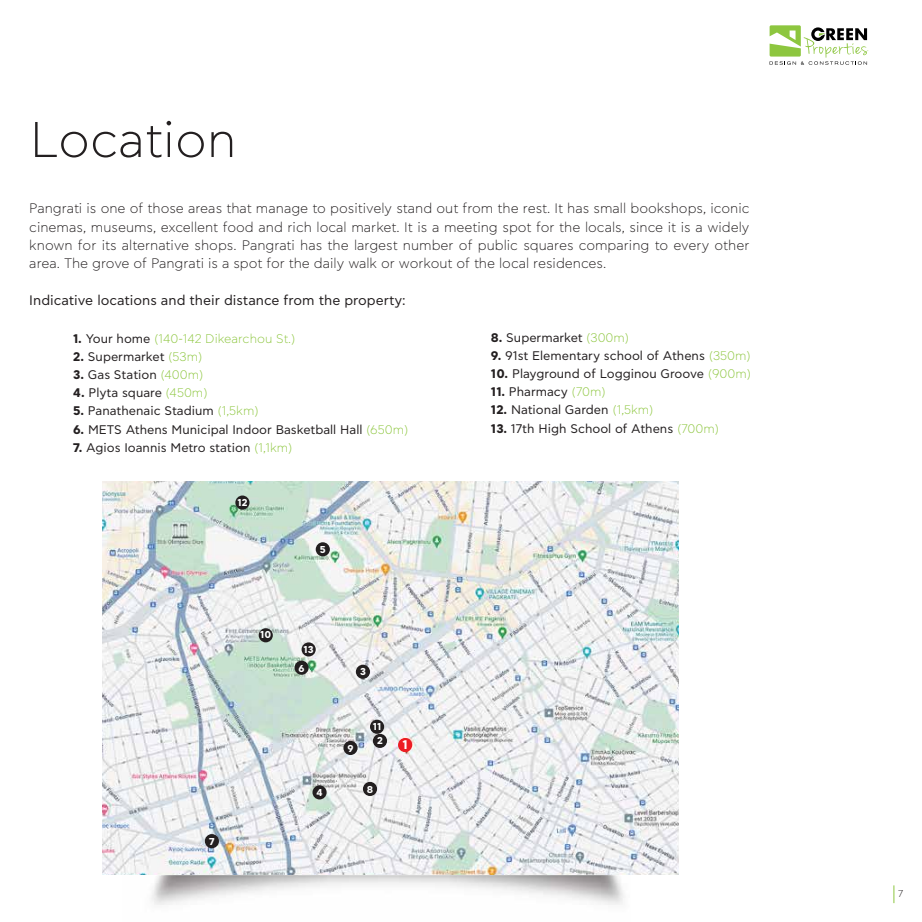
<style>
.page{position:relative;width:922px;height:922px;background:#fff}
.page>*{position:absolute;margin:0;border:0;box-sizing:border-box;transform-origin:0 0}
.t1{font:300 50px "CF Asty Std";color:#231f20}
.t2{font:300 13.75px/18.1px "CF Asty Std";color:#231f20;text-align:justify}
.t3{font:13.75px "CF Asty Std";color:#231f20}
.t4{font:12.5px "CF Asty Std";color:#231f20}
.t5{font:300 12.5px "CF Asty Std";color:#8dc63f}
.t6{font:700 12.5px "CF Asty Std";color:#fff}
.t7{font:700 10px "CF Asty Std";color:#fff}
.t8{font:300 10px "CF Asty Std";color:#231f20}
.s1{font-weight:700;color:#231f20}
.s2{font-weight:400;color:#231f20}
.s3{font-weight:700}
.s4{font-weight:300;color:#8dc63f}
</style>
<div class="page">
<svg style="left:769px;top:25px;width:99px;height:40px"></svg>
<svg style="left:893px;top:885px;width:1px;height:17px"></svg>
<img style="left:122px;top:874px;width:508px;height:31px">
<img style="left:102px;top:481px;width:576px;height:393px">
<div style="left:398px;top:737px;width:14px;height:15px;background:#ed1d24;border-radius:50%"></div>
<div style="left:373px;top:733px;width:14px;height:14px;background:#231f20;border-radius:50%"></div>
<div style="left:356px;top:664px;width:14px;height:14px;background:#231f20;border-radius:50%"></div>
<div style="left:312px;top:785px;width:14px;height:14px;background:#231f20;border-radius:50%"></div>
<div style="left:315px;top:542px;width:15px;height:14px;background:#231f20;border-radius:50%"></div>
<div style="left:294px;top:660px;width:14px;height:14px;background:#231f20;border-radius:50%"></div>
<div style="left:205px;top:833px;width:14px;height:15px;background:#231f20;border-radius:50%"></div>
<div style="left:363px;top:781px;width:14px;height:14px;background:#231f20;border-radius:50%"></div>
<div style="left:343px;top:740px;width:14px;height:14px;background:#231f20;border-radius:50%"></div>
<div style="left:258px;top:628px;width:15px;height:14px;background:#231f20;border-radius:50%"></div>
<div style="left:370px;top:719px;width:14px;height:14px;background:#231f20;border-radius:50%"></div>
<div style="left:235px;top:495px;width:14px;height:14px;background:#231f20;border-radius:50%"></div>
<div style="left:301px;top:642px;width:14px;height:14px;background:#231f20;border-radius:50%"></div>
<h1 class="t1" style="left:30px;top:112px;width:208px">Location</h1>
<p class="t2" style="left:29px;top:200px;width:721px">Pangrati is one of those areas that manage to positively stand out from the rest. It has small bookshops, iconic cinemas, museums, excellent food and rich local market. It is a meeting spot for the locals, since it is a widely known for its alternative shops. Pangrati has the largest number of public squares comparing to every other area. The grove of Pangrati is a spot for the daily walk or workout of the local residences.</p>
<p class="t3" style="left:29px;top:293px;width:378px">Indicative locations and their distance from the property:</p>
<p class="t5" style="left:73px;top:331px;width:223px"><span class="s1">1.</span> <span class="s2">Your home</span> (140-142 Dikearchou St.)</p>
<p class="t4" style="left:73px;top:349px;width:130px"><span class="s3">2.</span> Supermarket <span class="s4">(53m)</span></p>
<p class="t4" style="left:73px;top:368px;width:131px"><span class="s3">3.</span> Gas Station <span class="s4">(400m)</span></p>
<p class="t4" style="left:73px;top:386px;width:136px"><span class="s3">4.</span> Plyta square <span class="s4">(450m)</span></p>
<p class="t4" style="left:73px;top:404px;width:187px"><span class="s3">5.</span> Panathenaic Stadium <span class="s4">(1,5km)</span></p>
<p class="t4" style="left:73px;top:422px;width:336px"><span class="s3">6.</span> METS Athens Municipal Indoor Basketball Hall <span class="s4">(650m)</span></p>
<p class="t4" style="left:73px;top:440px;width:220px"><span class="s3">7.</span> Agios Ioannis Metro station <span class="s4">(1,1km)</span></p>
<p class="t4" style="left:491px;top:331px;width:140px"><span class="s3">8.</span> Supermarket <span class="s4">(300m)</span></p>
<p class="t4" style="left:491px;top:348px;width:261px"><span class="s3">9.</span> 91st Elementary school of Athens <span class="s4">(350m)</span></p>
<p class="t4" style="left:491px;top:367px;width:261px"><span class="s3">10.</span> Playground of Logginou Groove <span class="s4">(900m)</span></p>
<p class="t4" style="left:491px;top:385px;width:116px"><span class="s3">11.</span> Pharmacy <span class="s4">(70m)</span></p>
<p class="t4" style="left:491px;top:403px;width:164px"><span class="s3">12.</span> National Garden <span class="s4">(1,5km)</span></p>
<p class="t4" style="left:491px;top:421px;width:229px"><span class="s3">13.</span> 17th High School of Athens <span class="s4">(700m)</span></p>
<p class="t7" style="left:237px;top:497px;width:12px">12</p>
<p class="t7" style="left:320px;top:543px;width:8px">5</p>
<p class="t7" style="left:209px;top:835px;width:7px">7</p>
<p class="t7" style="left:260px;top:629px;width:13px">10</p>
<p class="t7" style="left:303px;top:644px;width:12px">13</p>
<p class="t7" style="left:298px;top:662px;width:8px">6</p>
<p class="t7" style="left:316px;top:786px;width:8px">4</p>
<p class="t7" style="left:360px;top:665px;width:7px">3</p>
<p class="t7" style="left:347px;top:742px;width:8px">9</p>
<p class="t7" style="left:372px;top:720px;width:10px">11</p>
<p class="t7" style="left:377px;top:734px;width:7px">2</p>
<p class="t7" style="left:367px;top:783px;width:8px">8</p>
<p class="t6" style="left:402px;top:737px;width:7px">1</p>
<p class="t8" style="left:897px;top:888px;width:7px">7</p>
</div>
